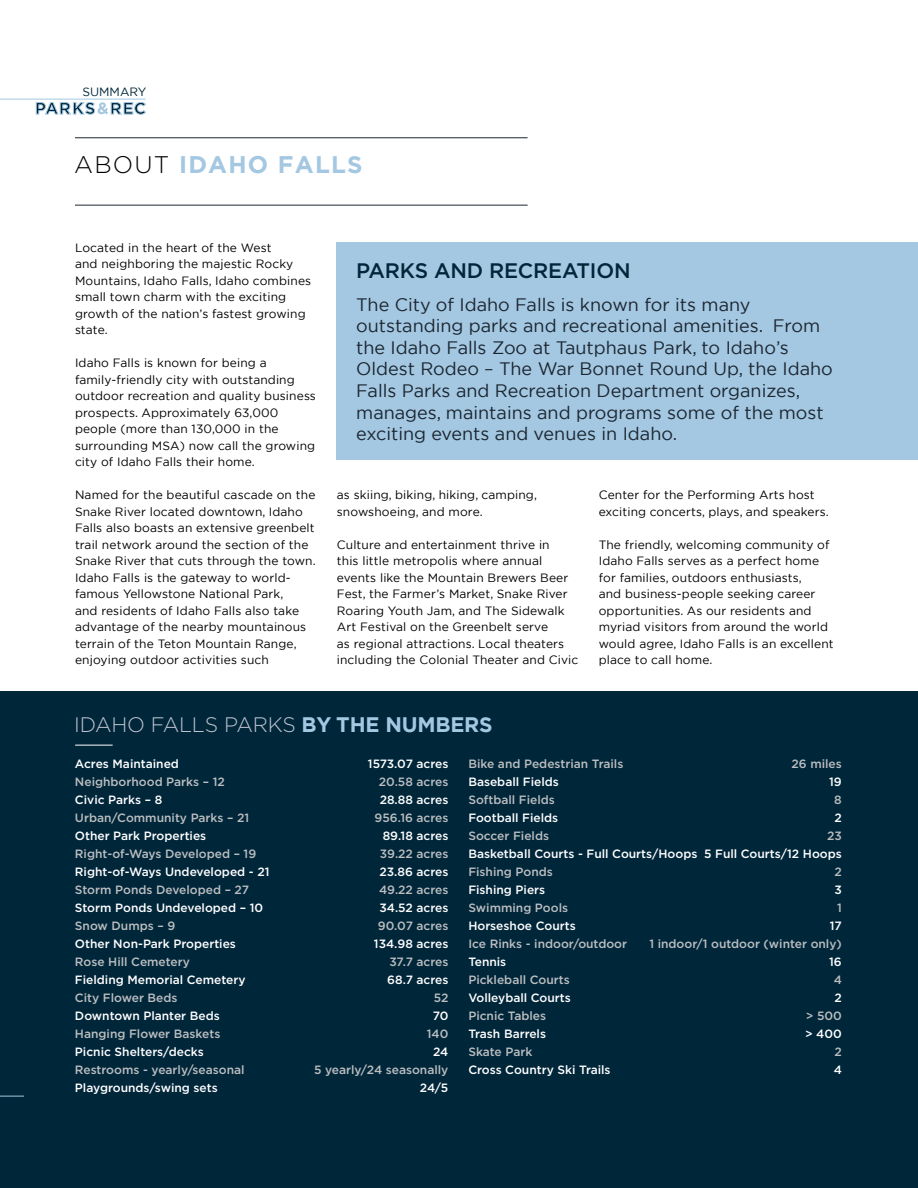
<style>
.page{position:relative;width:918px;height:1188px;background:#fff}
.page>*{position:absolute;margin:0;border:0;box-sizing:border-box;transform-origin:0 0}
.t1{font:700 24px "Gotham";letter-spacing:.05em;color:#a4c7e2}
.t2{font:300 21px "Gotham";letter-spacing:-.01em;color:#bec3ce}
.t3{font:500 21px "Gotham";letter-spacing:-.01em;color:#00263a}
.t4{font:18px/21.6px "Gotham";color:#1b2630}
.t5{font:12px/16.5px "Gotham";letter-spacing:.01em;color:#000}
.t6{font:500 12px "Gotham";color:#fff}
.t7{font:500 12px "Gotham";color:#bcbec0}
.t8{font:12px "Gotham";color:#00263a}
.s1{font-weight:300;color:#000}
.s2{font-weight:700;color:#a4c7e2}
</style>
<div class="page">
<hr style="left:75px;top:137px;width:453px;height:1px;background:#1b2630">
<div style="left:0;top:691px;width:918px;height:497px;background:#00263a"></div>
<hr style="left:75px;top:205px;width:453px;height:1px;background:#1b2630">
<div style="left:337px;top:242px;width:581px;height:218px;background:#a4c7e2"></div>
<svg style="left:36px;top:102px;width:110px;height:13px"></svg>
<svg style="left:0;top:1096px;width:24px;height:1px"></svg>
<hr style="left:75px;top:745px;width:38px;height:1px;background:#fff">
<hr style="left:0;top:99px;width:146px;height:1px;background:#a4c7e2">
<p class="t8" style="left:82px;top:84px;width:66px">SUMMARY</p>
<h1 class="t1" style="left:74px;top:149px;width:290px"><span class="s1">ABOUT</span> IDAHO FALLS</h1>
<p class="t5" style="left:75px;top:239px;width:238px">Located in the heart of the West<br>and neighboring the majestic Rocky<br>Mountains, Idaho Falls, Idaho combines small town charm with the exciting growth of the nation’s fastest growing state.</p>
<p class="t5" style="left:75px;top:355px;width:242px">Idaho Falls is known for being a family-friendly city with outstanding outdoor recreation and quality business prospects. Approximately 63,000 people (more than 130,000 in the surrounding MSA) now call the growing city of Idaho Falls their home.</p>
<p class="t5" style="left:75px;top:487px;width:242px">Named for the beautiful cascade on the Snake River located downtown, Idaho Falls also boasts an extensive greenbelt trail network around the section of the Snake River that cuts through the town.<br>Idaho Falls is the gateway to world&shy;famous Yellowstone National Park,<br>and residents of Idaho Falls also take advantage of the nearby mountainous terrain of the Teton Mountain Range, enjoying outdoor activities such</p>
<p class="t5" style="left:337px;top:486px;width:202px">as skiing, biking, hiking, camping, snowshoeing, and more.</p>
<h2 class="t3" style="left:356px;top:257px;width:276px">PARKS AND RECREATION</h2>
<p class="t4" style="left:356px;top:293px;width:478px">The City of Idaho Falls is known for its many outstanding parks and recreational amenities. From the Idaho Falls Zoo at Tautphaus Park, to Idaho’s Oldest Rodeo – The War Bonnet Round Up, the Idaho Falls Parks and Recreation Department organizes, manages, maintains and programs some of the most exciting events and venues in Idaho.</p>
<p class="t5" style="left:599px;top:486px;width:231px">Center for the Performing Arts host exciting concerts, plays, and speakers.</p>
<p class="t5" style="left:599px;top:536px;width:236px">The friendly, welcoming community of Idaho Falls serves as a perfect home for families, outdoors enthusiasts,<br>and business-people seeking career opportunities. As our residents and myriad visitors from around the world would agree, Idaho Falls is an excellent place to call home.</p>
<p class="t5" style="left:337px;top:536px;width:243px">Culture and entertainment thrive in<br>this little metropolis where annual events like the Mountain Brewers Beer Fest, the Farmer’s Market, Snake River Roaring Youth Jam, and The Sidewalk Art Festival on the Greenbelt serve<br>as regional attractions. Local theaters including the Colonial Theater and Civic</p>
<h2 class="t2" style="left:74px;top:711px;width:420px">IDAHO FALLS PARKS <span class="s2">BY THE NUMBERS</span></h2>
<p class="t6" style="left:75px;top:756px;width:106px">Acres Maintained</p>
<p class="t6" style="left:368px;top:756px;width:82px">1573.07 acres</p>
<p class="t7" style="left:75px;top:774px;width:151px">Neighborhood Parks – 12</p>
<p class="t7" style="left:379px;top:774px;width:71px">20.58 acres</p>
<p class="t6" style="left:75px;top:792px;width:89px">Civic Parks – 8</p>
<p class="t6" style="left:380px;top:792px;width:70px">28.88 acres</p>
<p class="t7" style="left:75px;top:810px;width:176px">Urban/Community Parks – 21</p>
<p class="t7" style="left:375px;top:810px;width:75px">956.16 acres</p>
<p class="t6" style="left:75px;top:828px;width:133px">Other Park Properties</p>
<p class="t6" style="left:383px;top:828px;width:67px">89.18 acres</p>
<p class="t7" style="left:75px;top:846px;width:183px">Right-of-Ways Developed – 19</p>
<p class="t7" style="left:380px;top:846px;width:70px">39.22 acres</p>
<p class="t6" style="left:75px;top:864px;width:196px">Right-of-Ways Undeveloped - 21</p>
<p class="t6" style="left:380px;top:864px;width:70px">23.86 acres</p>
<p class="t7" style="left:75px;top:882px;width:176px">Storm Ponds Developed – 27</p>
<p class="t7" style="left:379px;top:882px;width:71px">49.22 acres</p>
<p class="t6" style="left:75px;top:900px;width:190px">Storm Ponds Undeveloped – 10</p>
<p class="t6" style="left:379px;top:900px;width:70px">34.52 acres</p>
<p class="t7" style="left:75px;top:918px;width:102px">Snow Dumps – 9</p>
<p class="t7" style="left:378px;top:918px;width:72px">90.07 acres</p>
<p class="t6" style="left:75px;top:936px;width:163px">Other Non-Park Properties</p>
<p class="t6" style="left:374px;top:936px;width:76px">134.98 acres</p>
<p class="t7" style="left:75px;top:954px;width:117px">Rose Hill Cemetery</p>
<p class="t7" style="left:389px;top:954px;width:61px">37.7 acres</p>
<p class="t6" style="left:75px;top:972px;width:172px">Fielding Memorial Cemetery</p>
<p class="t6" style="left:387px;top:972px;width:63px">68.7 acres</p>
<p class="t7" style="left:75px;top:990px;width:104px">City Flower Beds</p>
<p class="t7" style="left:434px;top:990px;width:16px">52</p>
<p class="t6" style="left:75px;top:1008px;width:146px">Downtown Planter Beds</p>
<p class="t6" style="left:433px;top:1008px;width:17px">70</p>
<p class="t7" style="left:75px;top:1026px;width:147px">Hanging Flower Baskets</p>
<p class="t7" style="left:427px;top:1026px;width:23px">140</p>
<p class="t6" style="left:75px;top:1044px;width:130px">Picnic Shelters/decks</p>
<p class="t6" style="left:433px;top:1044px;width:17px">24</p>
<p class="t7" style="left:75px;top:1062px;width:171px">Restrooms - yearly/seasonal</p>
<p class="t7" style="left:314px;top:1062px;width:136px">5 yearly/24 seasonally</p>
<p class="t6" style="left:75px;top:1080px;width:144px">Playgrounds/swing sets</p>
<p class="t6" style="left:420px;top:1080px;width:30px">24/5</p>
<p class="t7" style="left:468px;top:756px;width:156px">Bike and Pedestrian Trails</p>
<p class="t7" style="left:792px;top:756px;width:52px">26 miles</p>
<p class="t6" style="left:468px;top:774px;width:92px">Baseball Fields</p>
<p class="t6" style="left:829px;top:774px;width:14px">19</p>
<p class="t7" style="left:468px;top:792px;width:88px">Softball Fields</p>
<p class="t7" style="left:834px;top:792px;width:9px">8</p>
<p class="t6" style="left:468px;top:810px;width:91px">Football Fields</p>
<p class="t6" style="left:835px;top:810px;width:9px">2</p>
<p class="t7" style="left:468px;top:828px;width:82px">Soccer Fields</p>
<p class="t7" style="left:827px;top:828px;width:16px">23</p>
<p class="t6" style="left:468px;top:846px;width:375px">Basketball Courts - Full Courts/Hoops 5 Full Courts/12 Hoops</p>
<p class="t7" style="left:468px;top:864px;width:86px">Fishing Ponds</p>
<p class="t7" style="left:835px;top:864px;width:9px">2</p>
<p class="t6" style="left:468px;top:882px;width:78px">Fishing Piers</p>
<p class="t6" style="left:834px;top:882px;width:9px">3</p>
<p class="t7" style="left:468px;top:900px;width:101px">Swimming Pools</p>
<p class="t7" style="left:837px;top:900px;width:6px">1</p>
<p class="t6" style="left:468px;top:918px;width:109px">Horseshoe Courts</p>
<p class="t6" style="left:830px;top:918px;width:14px">17</p>
<p class="t7" style="left:468px;top:936px;width:160px">Ice Rinks - indoor/outdoor</p>
<p class="t7" style="left:649px;top:936px;width:194px">1 indoor/1 outdoor (winter only)</p>
<p class="t6" style="left:468px;top:954px;width:39px">Tennis</p>
<p class="t6" style="left:829px;top:954px;width:14px">16</p>
<p class="t7" style="left:468px;top:972px;width:103px">Pickleball Courts</p>
<p class="t7" style="left:834px;top:972px;width:10px">4</p>
<p class="t6" style="left:468px;top:990px;width:104px">Volleyball Courts</p>
<p class="t6" style="left:835px;top:990px;width:9px">2</p>
<p class="t7" style="left:468px;top:1008px;width:79px">Picnic Tables</p>
<p class="t7" style="left:806px;top:1008px;width:38px">&gt; 500</p>
<p class="t6" style="left:468px;top:1026px;width:79px">Trash Barrels</p>
<p class="t6" style="left:805px;top:1026px;width:38px">&gt; 400</p>
<p class="t7" style="left:468px;top:1044px;width:65px">Skate Park</p>
<p class="t7" style="left:835px;top:1044px;width:9px">2</p>
<p class="t6" style="left:468px;top:1062px;width:144px">Cross Country Ski Trails</p>
<p class="t6" style="left:834px;top:1062px;width:10px">4</p>
</div>
